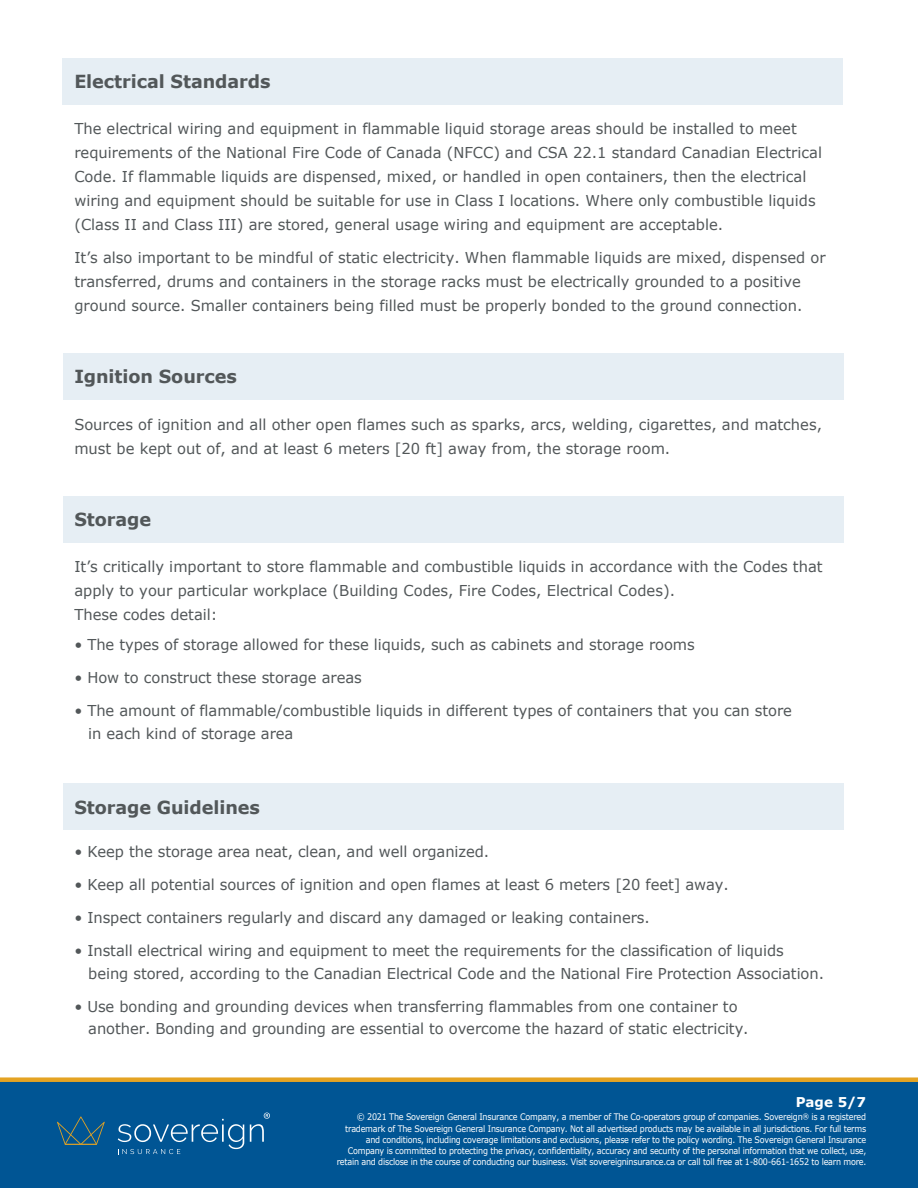
<style>
.page{position:relative;width:918px;height:1188px;background:#fff}
.page>*{position:absolute;margin:0;border:0;box-sizing:border-box;transform-origin:0 0}
.t1{font:700 18px "Verdana";letter-spacing:-.005em;color:#525759}
.t2{font:15px/24px "Verdana";color:#525759}
.t3{font:700 13.5px "Verdana";color:#fff}
.t4{font:9px/11.2px "Verdana";letter-spacing:-.025em;color:#fff;text-align:right;scale:.89 1}
</style>
<div class="page">
<div style="left:62px;top:58px;width:780px;height:46px;background:#e6eef4"></div>
<div style="left:64px;top:353px;width:780px;height:47px;background:#e6eef4"></div>
<div style="left:64px;top:497px;width:780px;height:46px;background:#e6eef4"></div>
<div style="left:64px;top:783px;width:780px;height:46px;background:#e6eef4"></div>
<div style="left:0;top:1079px;width:918px;height:109px;background:#005594"></div>
<svg style="left:57px;top:1116px;width:48px;height:29px"></svg>
<svg style="left:118px;top:1119px;width:126px;height:35px"></svg>
<svg style="left:250px;top:1113px;width:20px;height:29px"></svg>
<div style="left:0;top:1077px;width:918px;height:5px;background:#e4a323"></div>
<p class="t1" style="left:74px;top:69px;width:198px">Electrical Standards</p>
<p class="t2" style="left:74px;top:117px;width:749px">The electrical wiring and equipment in flammable liquid storage areas should be installed to meet requirements of the National Fire Code of Canada (NFCC) and CSA 22.1 standard Canadian Electrical Code. If flammable liquids are dispensed, mixed, or handled in open containers, then the electrical wiring and equipment should be suitable for use in Class I locations. Where only combustible liquids (Class II and Class III) are stored, general usage wiring and equipment are acceptable.</p>
<p class="t2" style="left:74px;top:246px;width:753px">It’s also important to be mindful of static electricity. When flammable liquids are mixed, dispensed or transferred, drums and containers in the storage racks must be electrically grounded to a positive ground source. Smaller containers being filled must be properly bonded to the ground connection.</p>
<p class="t1" style="left:74px;top:365px;width:164px">Ignition Sources</p>
<p class="t2" style="left:74px;top:412px;width:749px">Sources of ignition and all other open flames such as sparks, arcs, welding, cigarettes, and matches, must be kept out of, and at least 6 meters [20 ft] away from, the storage room.</p>
<p class="t1" style="left:74px;top:507px;width:78px">Storage</p>
<p class="t2" style="left:74px;top:555px;width:750px">It’s critically important to store flammable and combustible liquids in accordance with the Codes that apply to your particular workplace (Building Codes, Fire Codes, Electrical Codes).<br>These codes detail:</p>
<p class="t2" style="left:74px;top:633px;width:622px">• The types of storage allowed for these liquids, such as cabinets and storage rooms</p>
<p class="t2" style="left:74px;top:666px;width:289px">• How to construct these storage areas</p>
<p class="t2" style="left:88px;top:700px;width:705px;line-height:22.5px;text-indent:-14px">• The amount of flammable/combustible liquids in different types of containers that you can store in each kind of storage area</p>
<p class="t1" style="left:74px;top:795px;width:187px">Storage Guidelines</p>
<p class="t2" style="left:74px;top:840px;width:416px">• Keep the storage area neat, clean, and well organized.</p>
<p class="t2" style="left:74px;top:873px;width:656px">• Keep all potential sources of ignition and open flames at least 6 meters [20 feet] away.</p>
<p class="t2" style="left:74px;top:906px;width:577px">• Inspect containers regularly and discard any damaged or leaking containers.</p>
<p class="t2" style="left:88px;top:940px;width:737px;line-height:22.5px;text-indent:-14px">• Install electrical wiring and equipment to meet the requirements for the classification of liquids being stored, according to the Canadian Electrical Code and the National Fire Protection Association.</p>
<p class="t2" style="left:88px;top:995px;width:662px;line-height:22.5px;text-indent:-14px">• Use bonding and grounding devices when transferring flammables from one container to another. Bonding and grounding are essential to overcome the hazard of static electricity.</p>
<p class="t3" style="left:796px;top:1093px;width:72px">Page 5/7</p>
<p class="t4" style="left:337px;top:1112px;width:597px">© 2021 The Sovereign General Insurance Company, a member of The Co-operators group of companies. Sovereign<sup>®</sup> is a registered trademark of The Sovereign General Insurance Company. Not all advertised products may be available in all jurisdictions. For full terms and conditions, including coverage limitations and exclusions, please refer to the policy wording. The Sovereign General Insurance Company is committed to protecting the privacy, confidentiality, accuracy and security of the personal information that we collect, use, retain and disclose in the course of conducting our business. Visit sovereigninsurance.ca or call toll free at 1-800-661-1652 to learn more.</p>
</div>
